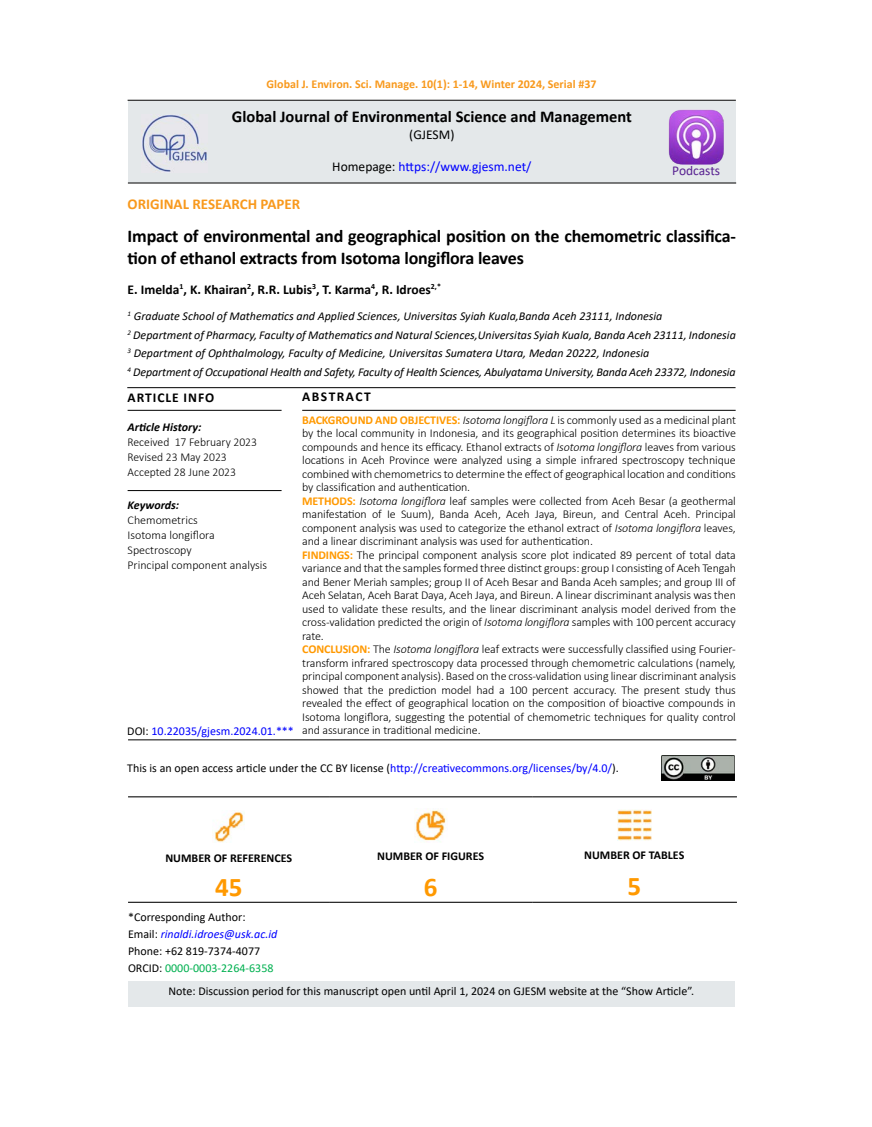
<style>
.page{position:relative;width:872px;height:1127px;background:#fff}
.page>*{position:absolute;margin:0;border:0;box-sizing:border-box;transform-origin:0 0}
.t1{font:700 27px "Calibri";color:#f90}
.t2{font:700 18px/21.6px "Calibri";letter-spacing:-.01em;color:#000}
.t3{font:700 16.5px "Calibri";color:#000}
.t4{font:700 15px "Calibri";color:#f8991d}
.t5{font:700 13.5px "Calibri";color:#000}
.t6{font:13.5px "Calibri";color:#00f}
.t7{font:700 13.5px "Calibri";letter-spacing:.07em;color:#000}
.t8{font:700 13.5px "Calibri";letter-spacing:.11em;color:#000}
.t9{font:13.5px "Calibri";color:#582291}
.t10{font:13.5px "Calibri";color:#000}
.t11{font:300 12px/13.5px "Calibri";letter-spacing:-.01em;color:#000}
.t12{font:italic 12px/18.6px "Calibri";color:#000}
.t13{font:12px/17.2px "Calibri";color:#000}
.t14{font:700 12px "Calibri";color:#f8991d}
.t15{font:700 12px "Calibri";color:#000}
.t16{font:12px "Calibri";color:#00f}
.t17{font:italic 700 12px "Calibri";color:#000}
.s1{color:#000}
.s2{font-weight:700;color:#f90}
.s3{font-style:italic}
.s4{color:#00f}
.s5{font-style:italic;color:#00f}
.s6{color:#00b050}
</style>
<div class="page">
<hr style="left:128px;top:100px;width:608px;height:1px;background:#000">
<div style="left:128px;top:101px;width:608px;height:82px;background:#e4e8ea"></div>
<hr style="left:128px;top:410px;width:153px;height:1px;background:#000">
<hr style="left:302px;top:410px;width:433px;height:1px;background:#000">
<hr style="left:128px;top:490px;width:153px;height:1px;background:#000">
<hr style="left:127px;top:387px;width:608px;height:1px;background:#000">
<hr style="left:128px;top:739px;width:608px;height:1px;background:#000">
<hr style="left:128px;top:183px;width:608px;height:1px;background:#000">
<hr style="left:128px;top:796px;width:201px;height:1px;background:#000">
<hr style="left:329px;top:796px;width:203px;height:1px;background:#000">
<hr style="left:532px;top:796px;width:205px;height:1px;background:#000">
<hr style="left:128px;top:902px;width:201px;height:1px;background:#000">
<hr style="left:329px;top:902px;width:203px;height:1px;background:#000">
<hr style="left:532px;top:902px;width:205px;height:1px;background:#000">
<img style="left:212px;top:810px;width:32px;height:32px">
<img style="left:414px;top:810px;width:32px;height:32px">
<img style="left:617px;top:809px;width:34px;height:31px">
<div style="left:128px;top:981px;width:607px;height:26px;background:#e4e8ea"></div>
<img style="left:141px;top:115px;width:66px;height:58px">
<img style="left:669px;top:109px;width:54px;height:55px">
<img style="left:661px;top:755px;width:73px;height:26px">
<p class="t14" style="left:267px;top:75px;width:331px">Global J. Environ. Sci. Manage. 10(1): 1-14, Winter 2024, Serial #37</p>
<h3 class="t3" style="left:232px;top:105px;width:401px">Global Journal of Environmental Science and Management</h3>
<p class="t10" style="left:409px;top:125px;width:47px">(GJESM)</p>
<p class="t6" style="left:332px;top:157px;width:201px"><span class="s1">Homepage:</span> https://www.gjesm.net/</p>
<p class="t4" style="left:128px;top:193px;width:174px">ORIGINAL RESEARCH PAPER</p>
<h2 class="t2" style="left:128px;top:225px;width:610px">Impact of environmental and geographical position on the chemometric classifica&shy;tion of ethanol extracts from Isotoma longiflora leaves</h2>
<p class="t5" style="left:128px;top:280px;width:315px">E. Imelda<sup>1</sup>, K. Khairan<sup>2</sup>, R.R. Lubis<sup>3</sup>, T. Karma<sup>4</sup>, R. Idroes<sup>2,*</sup></p>
<p class="t12" style="left:128px;top:306px;width:610px"><sup>1</sup> Graduate School of Mathematics and Applied Sciences, Universitas Syiah Kuala,Banda Aceh 23111, Indonesia<br><sup>2</sup> Department of Pharmacy, Faculty of Mathematics and Natural Sciences,Universitas Syiah Kuala, Banda Aceh 23111, Indonesia <sup>3</sup> Department of Ophthalmology, Faculty of Medicine, Universitas Sumatera Utara, Medan 20222, Indonesia<br><sup>4</sup> Department of Occupational Health and Safety, Faculty of Health Sciences, Abulyatama University, Banda Aceh 23372, Indonesia</p>
<p class="t11" style="left:302px;top:413px;width:435px"><span class="s2">BACKGROUND AND OBJECTIVES:</span> <span class="s3">Isotoma longiflora L</span> is commonly used as a medicinal plant by the local community in Indonesia, and its geographical position determines its bioactive compounds and hence its efficacy. Ethanol extracts of <span class="s3">Isotoma longiflora</span> leaves from various locations in Aceh Province were analyzed using a simple infrared spectroscopy technique combined with chemometrics to determine the effect of geographical location and conditions by classification and authentication.<br><span class="s2">METHODS:</span> <span class="s3">Isotoma longiflora</span> leaf samples were collected from Aceh Besar (a geothermal manifestation of Ie Suum), Banda Aceh, Aceh Jaya, Bireun, and Central Aceh. Principal component analysis was used to categorize the ethanol extract of <span class="s3">Isotoma longiflora</span> leaves, and a linear discriminant analysis was used for authentication.<br><span class="s2">FINDINGS:</span> The principal component analysis score plot indicated 89 percent of total data variance and that the samples formed three distinct groups: group I consisting of Aceh Tengah and Bener Meriah samples; group II of Aceh Besar and Banda Aceh samples; and group III of Aceh Selatan, Aceh Barat Daya, Aceh Jaya, and Bireun. A linear discriminant analysis was then used to validate these results, and the linear discriminant analysis model derived from the cross-validation predicted the origin of <span class="s3">Isotoma longiflora</span> samples with 100 percent accuracy rate.<br><span class="s2">CONCLUSION:</span> The <span class="s3">Isotoma longiflora</span> leaf extracts were successfully classified using Fourier&shy;transform infrared spectroscopy data processed through chemometric calculations (namely, principal component analysis). Based on the cross-validation using linear discriminant analysis showed that the prediction model had a 100 percent accuracy. The present study thus revealed the effect of geographical location on the composition of bioactive compounds in Isotoma longiflora, suggesting the potential of chemometric techniques for quality control and assurance in traditional medicine.</p>
<p class="t9" style="left:672px;top:161px;width:49px">Podcasts</p>
<p class="t8" style="left:302px;top:387px;width:70px">ABSTRACT</p>
<p class="t7" style="left:128px;top:388px;width:88px">ARTICLE INFO</p>
<p class="t17" style="left:128px;top:419px;width:75px">Article History:</p>
<p class="t11" style="left:128px;top:435px;width:131px;line-height:15px">Received 17 February 2023<br>Revised 23 May 2023<br>Accepted 28 June 2023</p>
<p class="t17" style="left:128px;top:496px;width:53px">Keywords:</p>
<p class="t11" style="left:128px;top:512px;width:141px;line-height:15px">Chemometrics<br>Isotoma longiflora<br>Spectroscopy<br>Principal component analysis</p>
<p class="t16" style="left:127px;top:722px;width:168px"><span class="s1">DOI:</span> 10.22035/gjesm.2024.01.***</p>
<p class="t13" style="left:127px;top:759px;width:493px">This is an open access article under the CC BY license (<span class="s4">http://creativecommons.org/licenses/by/4.0/</span>).</p>
<p class="t15" style="left:165px;top:850px;width:128px">NUMBER OF REFERENCES</p>
<h1 class="t1" style="left:215px;top:868px;width:29px">45</h1>
<p class="t13" style="left:128px;top:908px;width:151px">*Corresponding Author:<br>Email: <span class="s5">rinaldi.idroes@usk.ac.id<br></span>Phone: +62 819-7374-4077<br>ORCID: <span class="s6">0000-0003-2264-6358</span></p>
<p class="t15" style="left:377px;top:848px;width:108px">NUMBER OF FIGURES</p>
<h1 class="t1" style="left:424px;top:868px;width:15px">6</h1>
<p class="t15" style="left:584px;top:847px;width:102px">NUMBER OF TABLES</p>
<h1 class="t1" style="left:627px;top:867px;width:15px">5</h1>
<p class="t13" style="left:168px;top:982px;width:527px">Note: Discussion period for this manuscript open until April 1, 2024 on GJESM website at the “Show Article”.</p>
</div>
